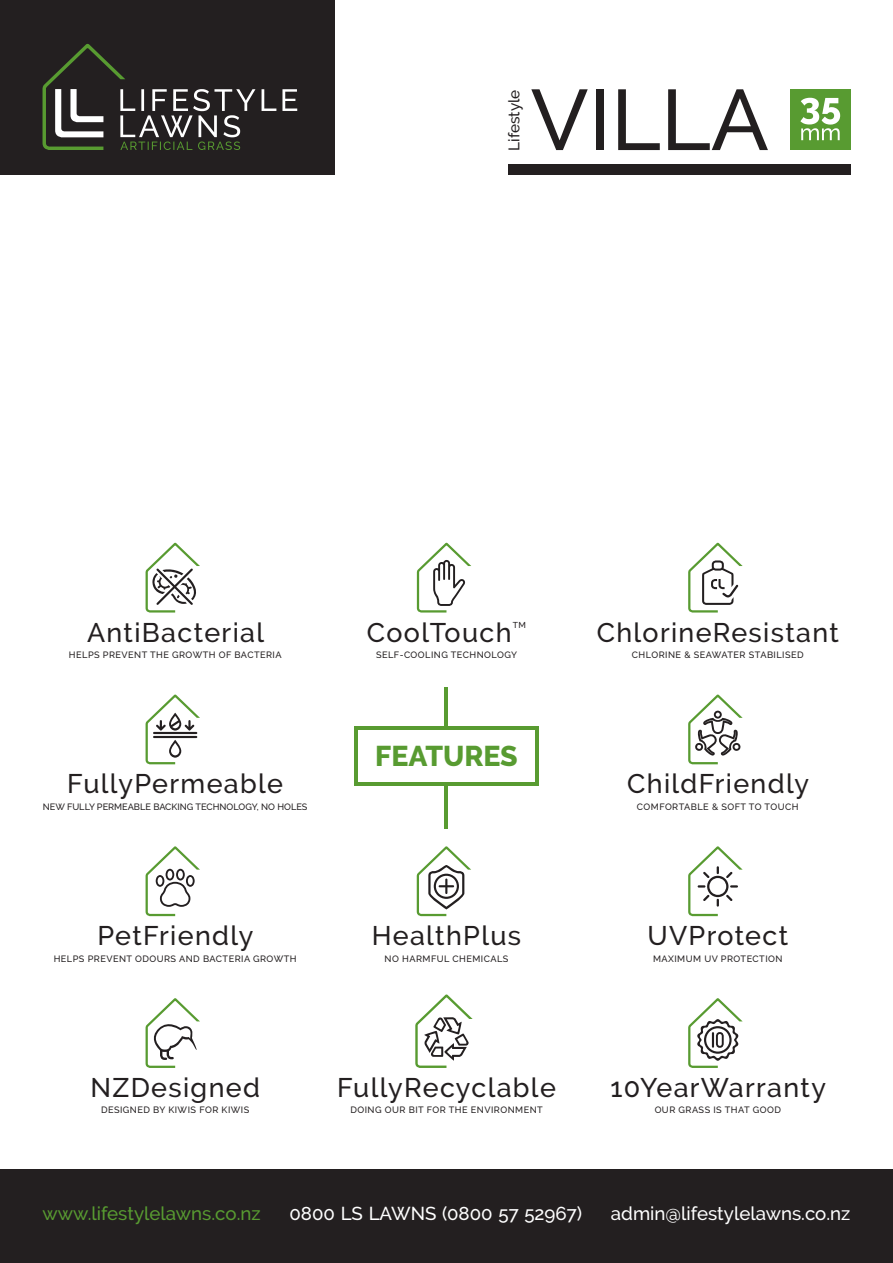
<style>
.page{position:relative;width:893px;height:1263px;background:#fff}
.page>*{position:absolute;margin:0;border:0;box-sizing:border-box;transform-origin:0 0}
.t1{font:500 85.5px "Raleway";color:#231f20}
.t2{font:800 28.5px "Raleway";color:#589b31}
.t3{font:500 26.85px "Raleway";letter-spacing:.05em;color:#231f20}
.t4{font:500 18.6px "Raleway";color:#fff}
.t5{font:500 18.6px "Raleway";color:#589b31}
.t6{font:500 15.3px "Raleway";color:#231f20}
.t7{font:500 9.15px "Raleway";letter-spacing:.05em;color:#231f20}
.t8{font:500 9.15px "Raleway";color:#231f20}
.t9{font:500 8.55px "Raleway";color:#231f20}
</style>
<div class="page">
<div style="left:0;top:1169px;width:893px;height:94px;background:#231f20"></div>
<div style="left:0;top:0;width:334px;height:175px;background:#231f20"></div>
<div style="left:508px;top:164px;width:342px;height:11px;background:#231f20"></div>
<div style="left:790px;top:89px;width:60px;height:61px;background:#589b31"></div>
<svg style="left:800px;top:98px;width:40px;height:42px"></svg>
<svg style="left:43px;top:44px;width:254px;height:106px"></svg>
<hr style="left:445px;top:687px;width:3px;height:142px;background:#589b31">
<div style="left:361px;top:728px;width:170px;height:56px;background:#fff"></div>
<hr style="left:354px;top:782px;width:185px;height:3px;background:#589b31">
<hr style="left:354px;top:726px;width:185px;height:3px;background:#589b31">
<hr style="left:354px;top:726px;width:3px;height:59px;background:#589b31">
<hr style="left:536px;top:726px;width:3px;height:59px;background:#589b31">
<svg style="left:688px;top:543px;width:55px;height:69px"></svg>
<svg style="left:146px;top:543px;width:54px;height:69px"></svg>
<svg style="left:688px;top:998px;width:55px;height:70px"></svg>
<svg style="left:688px;top:846px;width:55px;height:70px"></svg>
<svg style="left:415px;top:994px;width:58px;height:74px"></svg>
<svg style="left:417px;top:543px;width:54px;height:69px"></svg>
<svg style="left:417px;top:846px;width:54px;height:70px"></svg>
<svg style="left:146px;top:846px;width:54px;height:70px"></svg>
<svg style="left:688px;top:694px;width:55px;height:70px"></svg>
<svg style="left:146px;top:694px;width:54px;height:70px"></svg>
<svg style="left:146px;top:998px;width:54px;height:70px"></svg>
<p class="t6" style="left:505px;top:151px;width:63px;rotate:-90deg">Lifestyle</p>
<p class="t1" style="left:530px;top:71px;width:240px">VILLA</p>
<p class="t3" style="left:87px;top:617px;width:179px">AntiBacterial</p>
<p class="t7" style="left:69px;top:649px;width:214px">HELPS PREVENT THE GROWTH OF BACTERIA</p>
<p class="t3" style="left:367px;top:617px;width:146px">CoolTouch</p>
<p class="t9" style="left:513px;top:620px;width:15px">TM</p>
<p class="t7" style="left:376px;top:649px;width:143px">SELF-COOLING TECHNOLOGY</p>
<p class="t3" style="left:597px;top:617px;width:244px">ChlorineResistant</p>
<p class="t7" style="left:632px;top:649px;width:173px">CHLORINE &amp; SEAWATER STABILISED</p>
<p class="t2" style="left:375px;top:740px;width:144px">FEATURES</p>
<p class="t3" style="left:67px;top:768px;width:217px">FullyPermeable</p>
<p class="t8" style="left:43px;top:801px;width:266px">NEW FULLY PERMEABLE BACKING TECHNOLOGY, NO HOLES</p>
<p class="t3" style="left:627px;top:768px;width:183px">ChildFriendly</p>
<p class="t7" style="left:637px;top:801px;width:163px">COMFORTABLE &amp; SOFT TO TOUCH</p>
<p class="t3" style="left:98px;top:920px;width:158px">PetFriendly</p>
<p class="t7" style="left:54px;top:953px;width:244px">HELPS PREVENT ODOURS AND BACTERIA GROWTH</p>
<p class="t3" style="left:372px;top:920px;width:151px">HealthPlus</p>
<p class="t7" style="left:385px;top:953px;width:125px">NO HARMFUL CHEMICALS</p>
<p class="t3" style="left:647px;top:920px;width:142px">UVProtect</p>
<p class="t7" style="left:653px;top:953px;width:131px">MAXIMUM UV PROTECTION</p>
<p class="t3" style="left:90px;top:1072px;width:171px">NZDesigned</p>
<p class="t7" style="left:101px;top:1105px;width:150px">DESIGNED BY KIWIS FOR KIWIS</p>
<p class="t3" style="left:337px;top:1072px;width:220px">FullyRecyclable</p>
<p class="t7" style="left:350px;top:1105px;width:194px">DOING OUR BIT FOR THE ENVIRONMENT</p>
<p class="t3" style="left:610px;top:1072px;width:217px">10YearWarranty</p>
<p class="t7" style="left:655px;top:1105px;width:128px">OUR GRASS IS THAT GOOD</p>
<p class="t5" style="left:43px;top:1202px;width:220px">www.lifestylelawns.co.nz</p>
<p class="t4" style="left:289px;top:1202px;width:294px">0800 LS LAWNS (0800 57 52967)</p>
<p class="t4" style="left:611px;top:1202px;width:241px">admin@lifestylelawns.co.nz</p>
</div>
